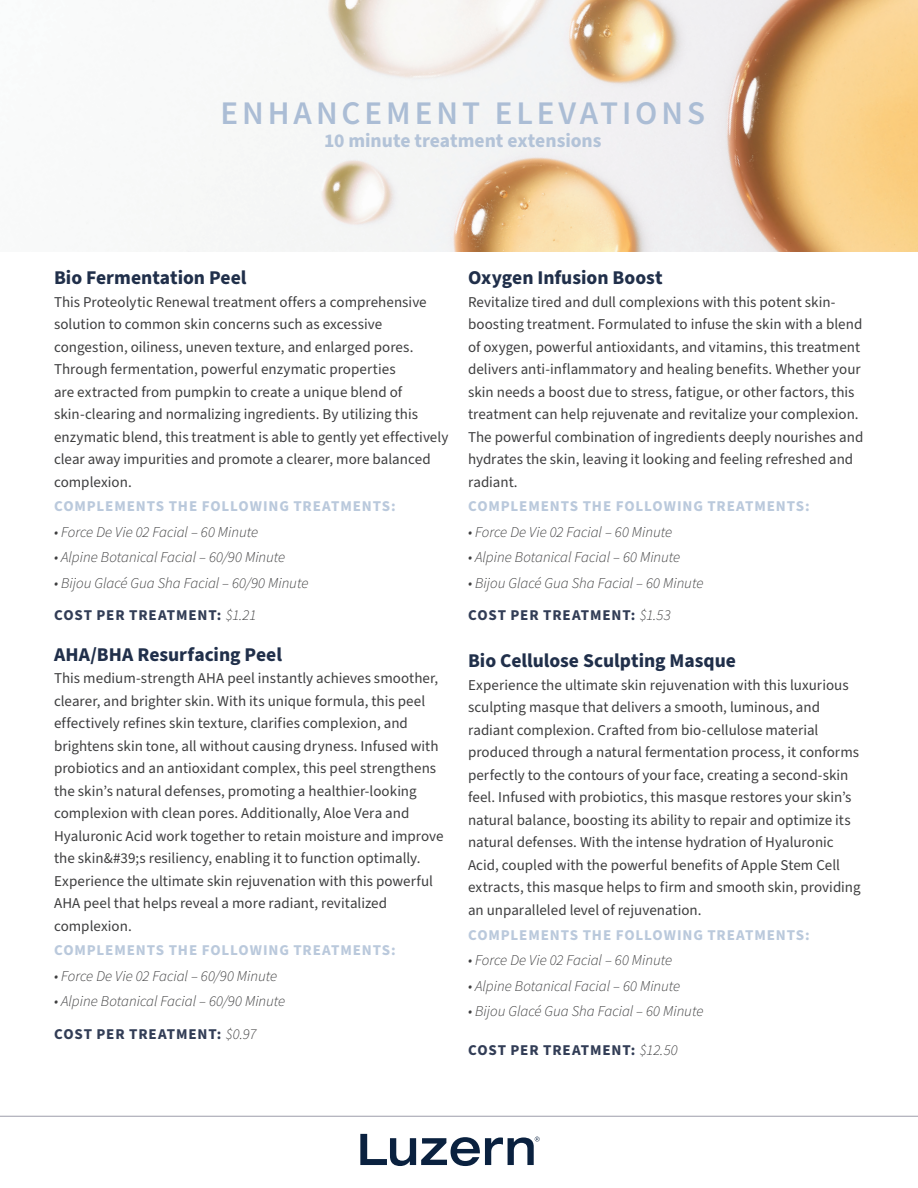
<style>
.page{position:relative;width:918px;height:1188px;background:#fff}
.page>*{position:absolute;margin:0;border:0;box-sizing:border-box;transform-origin:0 0}
.t1{font:600 33px "Source Sans Pro";letter-spacing:.12em;color:#abbdd5}
.t2{font:700 19.5px "Source Sans Pro";color:#202f4a}
.t3{font:700 19.5px "Source Sans Pro";color:#b3c3d8}
.t4{font:15px/22.5px "Source Sans Pro";color:#3e3e3f}
.t5{font:italic 300 15px/32.2px "Source Sans Pro";letter-spacing:-.005em;color:#3e3e3f}
.t6{font:700 15px "Source Sans Pro";letter-spacing:.06em;color:#bac9dc}
.t7{font:700 15px "Source Sans Pro";letter-spacing:.055em;color:#323d56}
.s1{font-weight:700;font-style:normal;color:#323d56}
.s2{font-weight:300;font-style:italic;color:#3e3e3f}
</style>
<div class="page">
<svg style="left:360px;top:1134px;width:180px;height:32px"></svg>
<hr style="left:0;top:1116px;width:918px;height:1px;background:#9d9dab">
<img style="left:87px;top:0;width:831px;height:251px">
<h1 class="t1" style="left:220px;top:91px;width:486px">ENHANCEMENT ELEVATIONS</h1>
<h2 class="t3" style="left:324px;top:127px;width:279px">10 minute treatment extensions</h2>
<h2 class="t2" style="left:54px;top:264px;width:194px">Bio Fermentation Peel</h2>
<p class="t4" style="left:54px;top:291px;width:396px">This Proteolytic Renewal treatment offers a comprehensive solution to common skin concerns such as excessive congestion, oiliness, uneven texture, and enlarged pores.<br>Through fermentation, powerful enzymatic properties<br>are extracted from pumpkin to create a unique blend of skin-clearing and normalizing ingredients. By utilizing this enzymatic blend, this treatment is able to gently yet effectively clear away impurities and promote a clearer, more balanced complexion.</p>
<p class="t6" style="left:54px;top:496px;width:343px">COMPLEMENTS THE FOLLOWING TREATMENTS:</p>
<p class="t5" style="left:54px;top:516px;width:206px">• Force De Vie 02 Facial – 60 Minute</p>
<p class="t5" style="left:54px;top:541px;width:233px">• Alpine Botanical Facial – 60/90 Minute</p>
<p class="t5" style="left:54px;top:567px;width:256px">• Bijou Glacé Gua Sha Facial – 60/90 Minute<br><span class="s1">COST PER TREATMENT:</span> $1.21</p>
<h2 class="t2" style="left:54px;top:641px;width:230px">AHA/BHA Resurfacing Peel</h2>
<p class="t4" style="left:54px;top:667px;width:391px">This medium-strength AHA peel instantly achieves smoother, clearer, and brighter skin. With its unique formula, this peel effectively refines skin texture, clarifies complexion, and brightens skin tone, all without causing dryness. Infused with probiotics and an antioxidant complex, this peel strengthens the skin’s natural defenses, promoting a healthier-looking complexion with clean pores. Additionally, Aloe Vera and Hyaluronic Acid work together to retain moisture and improve the skin&amp;#39;s resiliency, enabling it to function optimally.<br>Experience the ultimate skin rejuvenation with this powerful AHA peel that helps reveal a more radiant, revitalized complexion.</p>
<p class="t6" style="left:54px;top:940px;width:343px">COMPLEMENTS THE FOLLOWING TREATMENTS:</p>
<p class="t5" style="left:54px;top:960px;width:225px">• Force De Vie 02 Facial – 60/90 Minute</p>
<p class="t5" style="left:54px;top:985px;width:233px">• Alpine Botanical Facial – 60/90 Minute<br><span class="s1">COST PER TREATMENT:</span> $0.97</p>
<h2 class="t2" style="left:468px;top:264px;width:196px">Oxygen Infusion Boost</h2>
<p class="t4" style="left:468px;top:291px;width:397px">Revitalize tired and dull complexions with this potent skin&shy;boosting treatment. Formulated to infuse the skin with a blend of oxygen, powerful antioxidants, and vitamins, this treatment delivers anti-inflammatory and healing benefits. Whether your skin needs a boost due to stress, fatigue, or other factors, this treatment can help rejuvenate and revitalize your complexion.<br>The powerful combination of ingredients deeply nourishes and hydrates the skin, leaving it looking and feeling refreshed and radiant.</p>
<p class="t6" style="left:468px;top:496px;width:343px">COMPLEMENTS THE FOLLOWING TREATMENTS:</p>
<p class="t5" style="left:468px;top:516px;width:206px">• Force De Vie 02 Facial – 60 Minute</p>
<p class="t5" style="left:468px;top:541px;width:214px">• Alpine Botanical Facial – 60 Minute</p>
<p class="t5" style="left:468px;top:567px;width:237px">• Bijou Glacé Gua Sha Facial – 60 Minute<br><span class="s1">COST PER TREATMENT:</span> $1.53</p>
<h2 class="t2" style="left:468px;top:648px;width:270px">Bio Cellulose Sculpting Masque</h2>
<p class="t4" style="left:468px;top:674px;width:394px">Experience the ultimate skin rejuvenation with this luxurious sculpting masque that delivers a smooth, luminous, and radiant complexion. Crafted from bio-cellulose material produced through a natural fermentation process, it conforms perfectly to the contours of your face, creating a second-skin feel. Infused with probiotics, this masque restores your skin’s natural balance, boosting its ability to repair and optimize its natural defenses. With the intense hydration of Hyaluronic Acid, coupled with the powerful benefits of Apple Stem Cell extracts, this masque helps to firm and smooth skin, providing an unparalleled level of rejuvenation.</p>
<p class="t6" style="left:468px;top:924px;width:343px">COMPLEMENTS THE FOLLOWING TREATMENTS:</p>
<p class="t5" style="left:468px;top:944px;width:206px">• Force De Vie 02 Facial – 60 Minute</p>
<p class="t5" style="left:468px;top:969px;width:214px">• Alpine Botanical Facial – 60 Minute</p>
<p class="t5" style="left:468px;top:995px;width:237px">• Bijou Glacé Gua Sha Facial – 60 Minute</p>
<p class="t7" style="left:468px;top:1040px;width:211px">COST PER TREATMENT: <span class="s2">$12.50</span></p>
</div>
